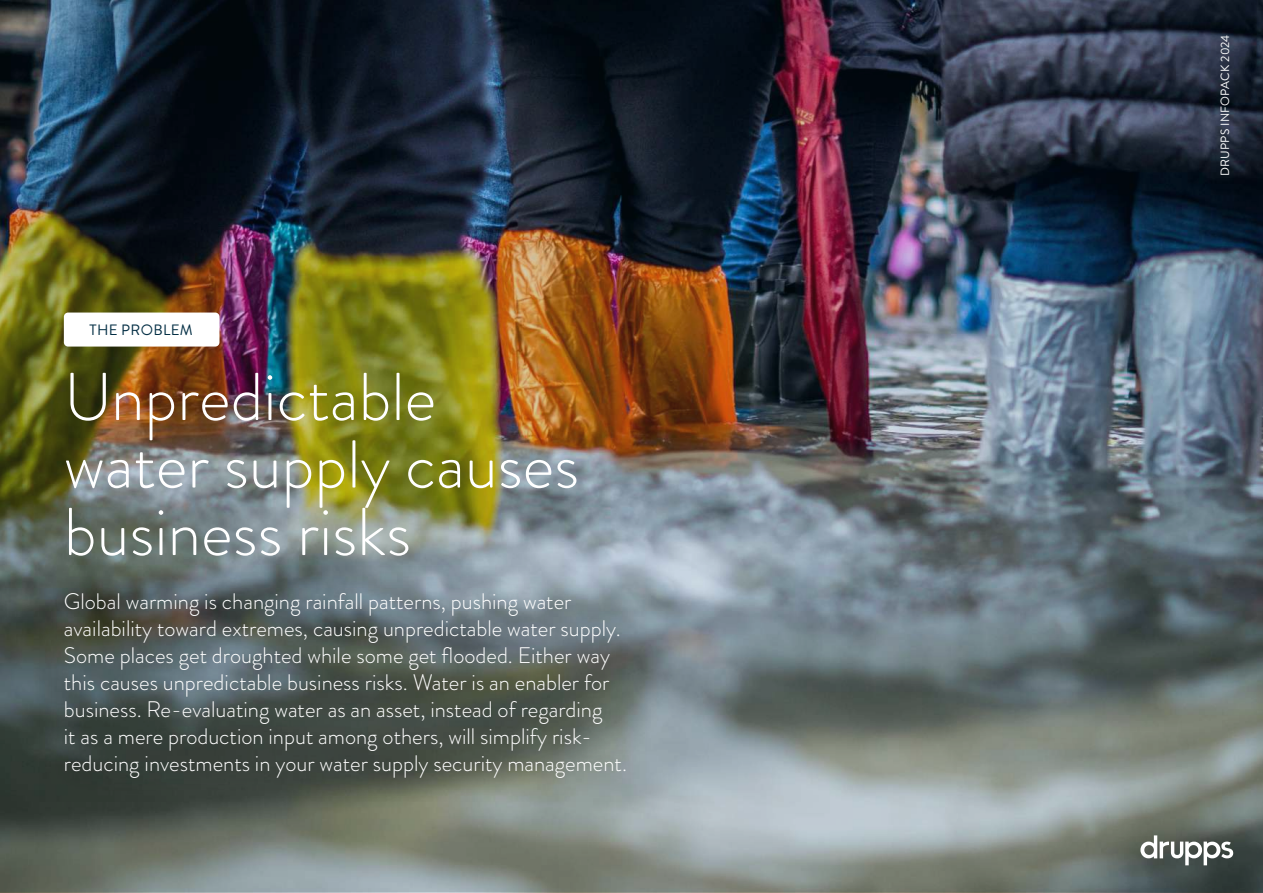
<style>
.page{position:relative;width:1263px;height:893px;background:#fff}
.page>*{position:absolute;margin:0;border:0;box-sizing:border-box;transform-origin:0 0}
.t1{font:300 67.5px/67.5px "Brandon Grotesque";color:#fff}
.t2{font:300 22.5px/27px "Brandon Grotesque";color:#fff}
.t3{font:15px "Brandon Grotesque";letter-spacing:.02em;color:#042f45}
.t4{font:12px "Brandon Grotesque";letter-spacing:.02em;color:#fff}
</style>
<div class="page">
<img style="left:0;top:0;width:1263px;height:891px">
<div style="left:64px;top:313px;width:155px;height:34px;background:#fff;border-radius:4px"></div>
<svg style="left:39px;top:567px;width:607px;height:235px;background:#57615e"></svg>
<svg style="left:1140px;top:835px;width:93px;height:30px"></svg>
<p class="t3" style="left:90px;top:320px;width:105px">THE PROBLEM</p>
<h1 class="t1" style="left:64px;top:363px;width:517px">Unpredictable water supply causes business risks</h1>
<p class="t2" style="left:64px;top:588px;width:565px">Global warming is changing rainfall patterns, pushing water availability toward extremes, causing unpredictable water supply.<br>Some places get droughted while some get flooded. Either way this causes unpredictable business risks. Water is an enabler for business. Re-evaluating water as an asset, instead of regarding<br>it as a mere production input among others, will simplify risk&shy;reducing investments in your water supply security management.</p>
<p class="t4" style="left:1216px;top:176px;width:143px;rotate:-90deg">DRUPPS INFOPACK 2024</p>
</div>
